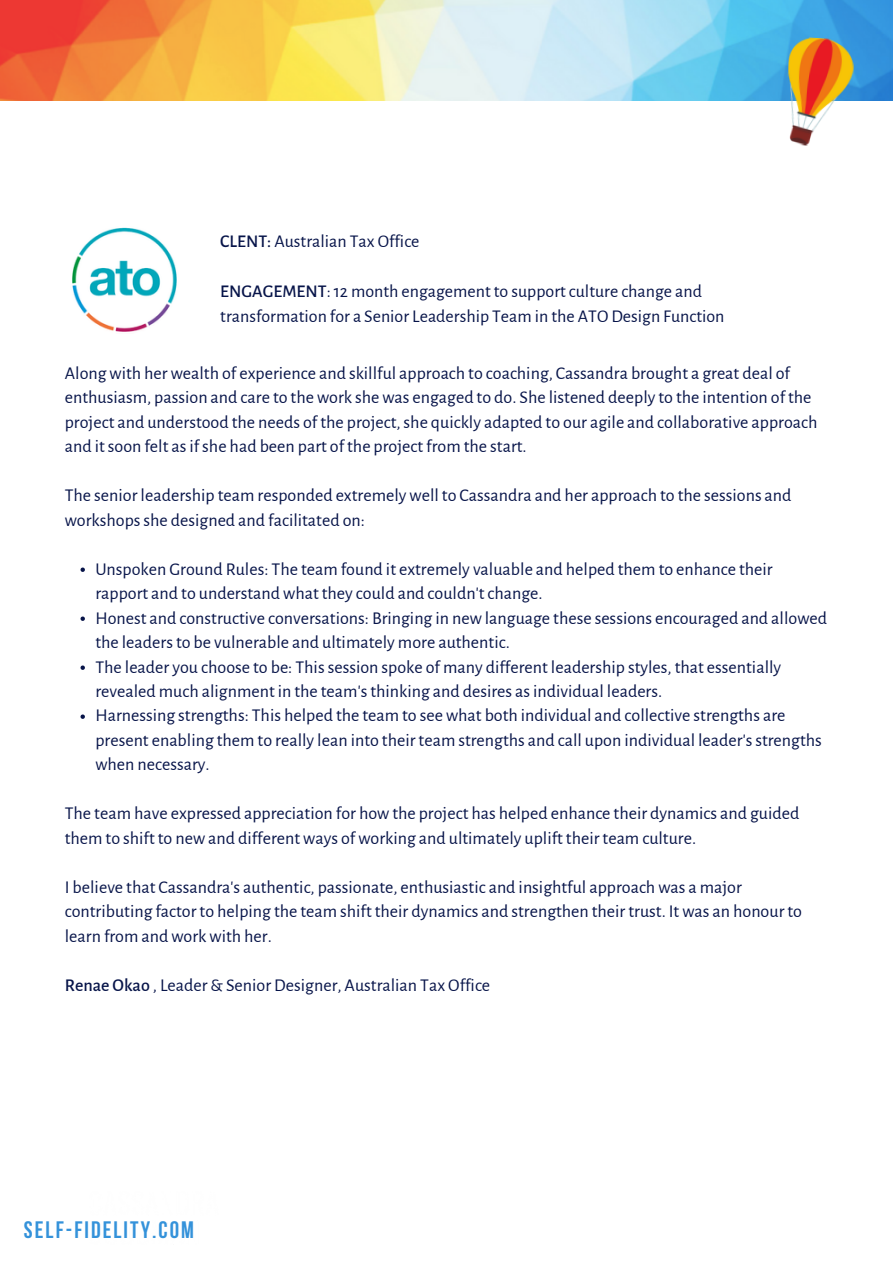
<style>
.page{position:relative;width:893px;height:1264px;background:#fff}
.page>*{position:absolute;margin:0;border:0;box-sizing:border-box;transform-origin:0 0}
.t1{font:700 23.7px "Bebas Neue";letter-spacing:.085em;color:#3492da}
.t2{font:18px/24.5px "Alegreya Sans";color:#071449}
.t3{font:17.85px/24.8px "Alegreya Sans";color:#071449}
.s1{font-weight:500}
</style>
<div class="page">
<svg style="left:80px;top:567px;width:5px;height:5px"></svg>
<svg style="left:80px;top:616px;width:5px;height:5px"></svg>
<svg style="left:80px;top:665px;width:5px;height:5px"></svg>
<svg style="left:80px;top:714px;width:5px;height:5px"></svg>
<img style="left:72px;top:227px;width:105px;height:105px">
<img style="left:0;top:0;width:892px;height:100px">
<img style="left:783px;top:36px;width:72px;height:110px">
<p class="t3" style="left:220px;top:230px;width:201px"><span class="s1">CLENT:</span> Australian Tax Office</p>
<p class="t3" style="left:220px;top:279px;width:505px"><span class="s1">ENGAGEMENT</span>: 12 month engagement to support culture change and transformation for a Senior Leadership Team in the ATO Design Function</p>
<p class="t2" style="left:65px;top:361px;width:754px">Along with her wealth of experience and skillful approach to coaching, Cassandra brought a great deal of enthusiasm, passion and care to the work she was engaged to do. She listened deeply to the intention of the project and understood the needs of the project, she quickly adapted to our agile and collaborative approach and it soon felt as if she had been part of the project from the start.</p>
<p class="t2" style="left:65px;top:483px;width:728px">The senior leadership team responded extremely well to Cassandra and her approach to the sessions and workshops she designed and facilitated on:</p>
<p class="t2" style="left:95px;top:557px;width:678px">Unspoken Ground Rules: The team found it extremely valuable and helped them to enhance their rapport and to understand what they could and couldn't change.</p>
<p class="t2" style="left:95px;top:606px;width:733px">Honest and constructive conversations: Bringing in new language these sessions encouraged and allowed the leaders to be vulnerable and ultimately more authentic.</p>
<p class="t2" style="left:95px;top:655px;width:687px">The leader you choose to be: This session spoke of many different leadership styles, that essentially revealed much alignment in the team's thinking and desires as individual leaders.</p>
<p class="t2" style="left:95px;top:704px;width:727px">Harnessing strengths: This helped the team to see what both individual and collective strengths are present enabling them to really lean into their team strengths and call upon individual leader's strengths when necessary.</p>
<p class="t2" style="left:65px;top:801px;width:736px">The team have expressed appreciation for how the project has helped enhance their dynamics and guided them to shift to new and different ways ofworking and ultimately uplift their team culture.</p>
<p class="t2" style="left:65px;top:875px;width:738px">I believe that Cassandra's authentic, passionate, enthusiastic and insightful approach was a major contributing factor to helping the team shift their dynamics and strengthen their trust. It was an honour to learn from and work with her.</p>
<p class="t2" style="left:65px;top:973px;width:427px"><span class="s1">Renae Okao</span> , Leader &amp; Senior Designer, Australian Tax Office</p>
<p class="t1" style="left:24px;top:1220px;width:171px">SELF-FIDELITY.COM</p>
</div>
